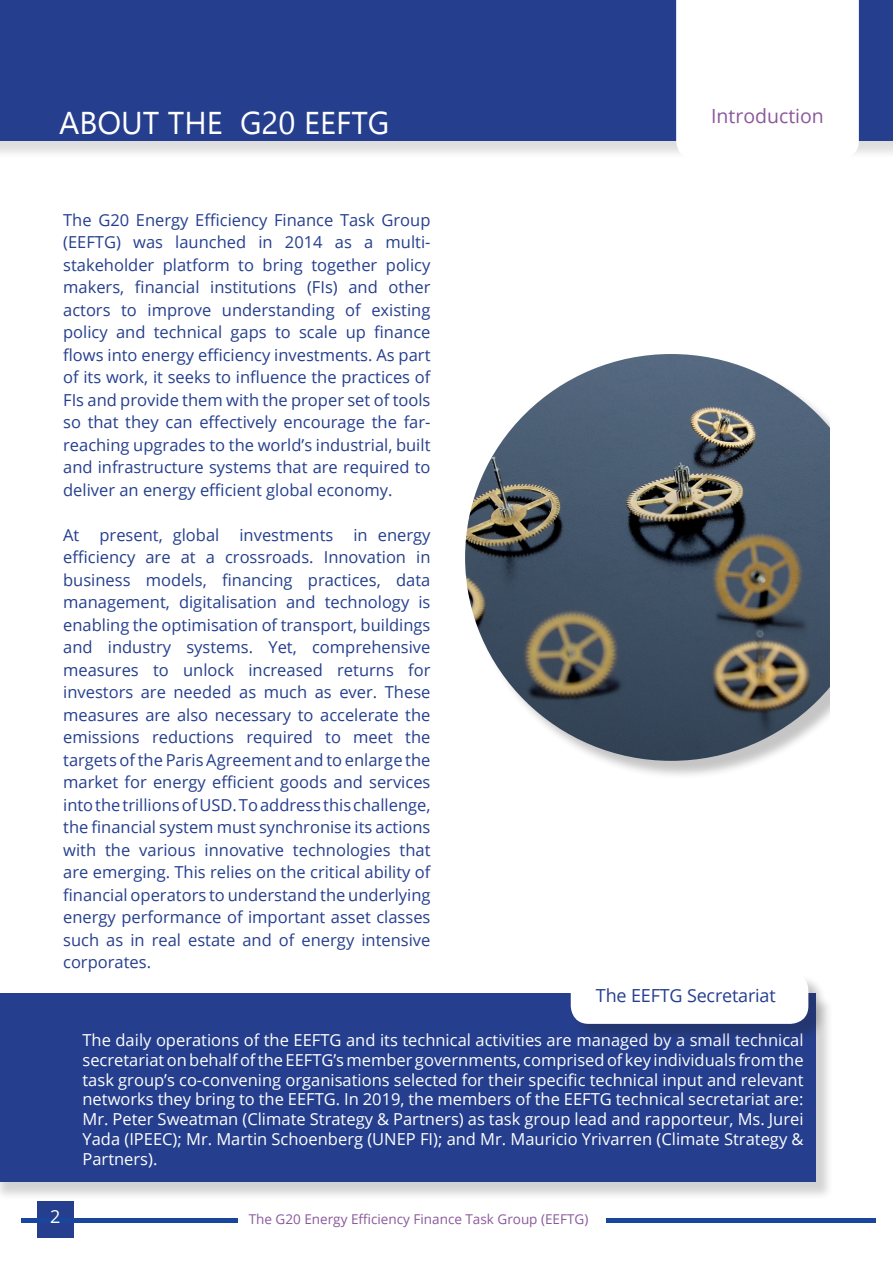
<style>
.page{position:relative;width:893px;height:1263px;background:#fff}
.page>*{position:absolute;margin:0;border:0;box-sizing:border-box;transform-origin:0 0}
.Subtilte__blue{font:31.5px "Gadugi";color:#fff}
.Subtilte__blue-2{font:19.5px "Open Sans";color:#8b589b}
.Footnote_v2{font:18px "Open Sans";letter-spacing:-.01em;color:#253f8e}
.t1{font:18px "Open Sans";color:#fff}
.Footnote_v2-2{font:16.5px/22.5px "Open Sans";color:#253f8e;text-align:justify}
.Footnote_v2-3{font:16.5px/19.8px "Open Sans";color:#fff;text-align:justify}
.t2{font:13.5px "Open Sans";color:#8b589b}
</style>
<div class="page">
<div style="left:38px;top:1201px;width:36px;height:37px;background:#253f8e"></div>
<div style="left:22px;top:1218px;width:854px;height:5px;background:#18469d"></div>
<div style="left:238px;top:1213px;width:368px;height:18px;background:#fff"></div>
<div style="left:0;top:2px;width:893px;height:157px;background:#231f20;opacity:.15"></div>
<div style="left:0;top:0;width:893px;height:141px;background:#253f8e"></div>
<div style="left:467px;top:356px;width:426px;height:424px;background:#231f20;opacity:.26"></div>
<img style="left:465px;top:354px;width:412px;height:407px">
<div style="left:0;top:996px;width:834px;height:205px;background:#231f20;opacity:.2"></div>
<div style="left:0;top:994px;width:816px;height:188px;background:#253f8e"></div>
<div style="left:676px;top:0;width:183px;height:159px;background:#fff"></div>
<div style="left:830px;top:391px;width:63px;height:407px;background:#fff;border-radius:18px"></div>
<div style="left:573px;top:974px;width:254px;height:68px;background:#231f20;opacity:.26"></div>
<div style="left:571px;top:972px;width:237px;height:52px;background:#fff;border-radius:18px"></div>
<p class="Subtilte__blue" style="left:59px;top:104px;width:332px">ABOUT THE G20 EEFTG</p>
<p class="Footnote_v2-2" style="left:63px;top:208px;width:369px">The G20 Energy Efficiency Finance Task Group (EEFTG) was launched in 2014 as a multi&shy;stakeholder platform to bring together policy makers, financial institutions (FIs) and other actors to improve understanding of existing policy and technical gaps to scale up finance flows into energy efficiency investments. As part of its work, it seeks to influence the practices of FIs and provide them with the proper set of tools so that they can effectively encourage the far&shy;reaching upgrades to the world’s industrial, built and infrastructure systems that are required to deliver an energy efficient global economy.</p>
<p class="Footnote_v2-2" style="left:63px;top:523px;width:369px">At present, global investments in energy efficiency are at a crossroads. Innovation in business models, financing practices, data management, digitalisation and technology is enabling the optimisation of transport, buildings and industry systems. Yet, comprehensive measures to unlock increased returns for investors are needed as much as ever. These measures are also necessary to accelerate the emissions reductions required to meet the targets of the Paris Agreement and to enlarge the market for energy efficient goods and services into the trillions of USD. To address this challenge, the financial system must synchronise its actions with the various innovative technologies that are emerging. This relies on the critical ability of financial operators to understand the underlying energy performance of important asset classes such as in real estate and of energy intensive corporates.</p>
<p class="Subtilte__blue-2" style="left:711px;top:102px;width:114px">Introduction</p>
<p class="Footnote_v2" style="left:596px;top:983px;width:181px">The EEFTG Secretariat</p>
<p class="Footnote_v2-3" style="left:82px;top:1029px;width:723px">The daily operations of the EEFTG and its technical activities are managed by a small technical secretariat on behalf of the EEFTG’s member governments, comprised of key individuals from the task group’s co-convening organisations selected for their specific technical input and relevant networks they bring to the EEFTG. In 2019, the members of the EEFTG technical secretariat are:<br>Mr. Peter Sweatman (Climate Strategy &amp; Partners) as task group lead and rapporteur, Ms. Jurei Yada (IPEEC); Mr. Martin Schoenberg (UNEP FI); and Mr. Mauricio Yrivarren (Climate Strategy &amp; Partners).</p>
<p class="t1" style="left:50px;top:1204px;width:12px">2</p>
<p class="t2" style="left:249px;top:1210px;width:341px">The G20 Energy Efficiency Finance Task Group (EEFTG)</p>
</div>
